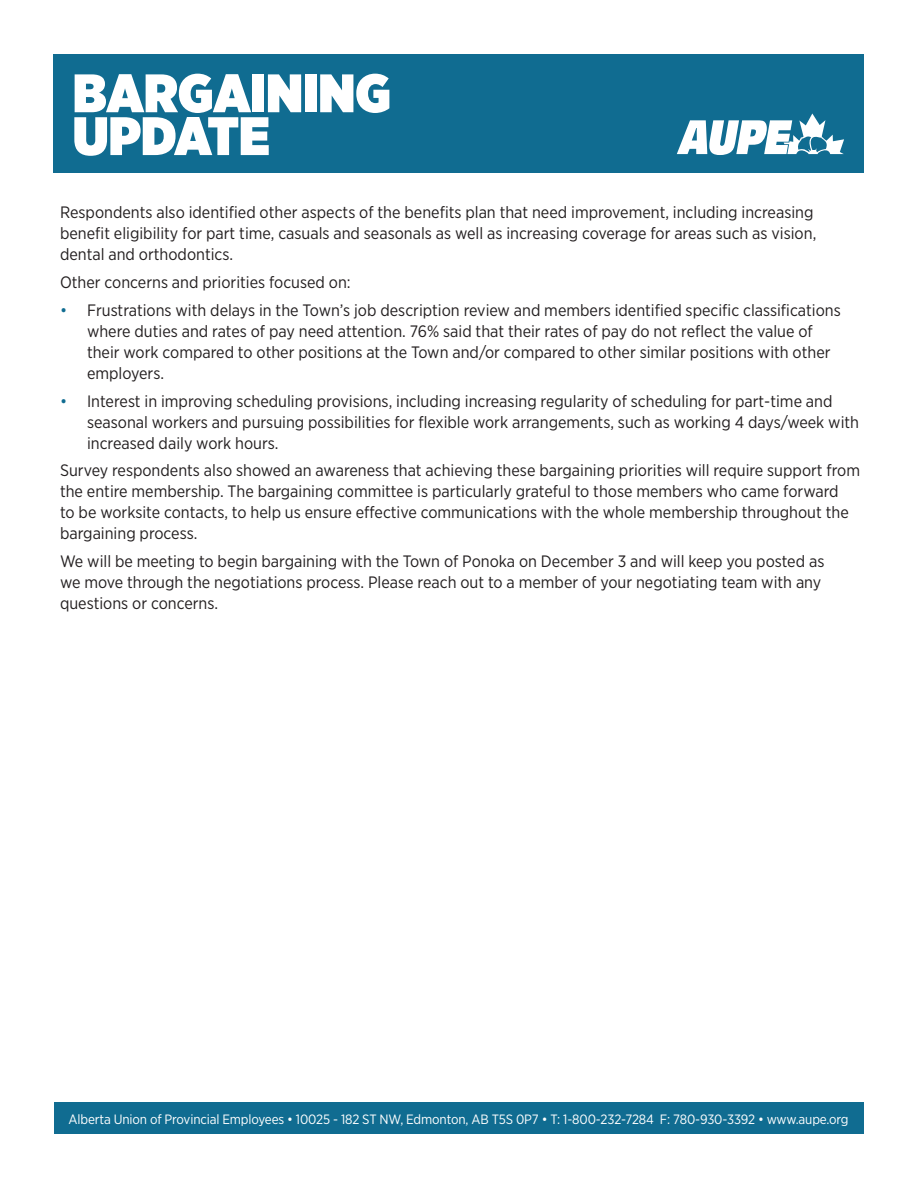
<style>
.page{position:relative;width:918px;height:1188px;background:#fff}
.page>*{position:absolute;margin:0;border:0;box-sizing:border-box;transform-origin:0 0}
.t1{font:900 54px/42.8px "Gotham Narrow";color:#fff}
.t2{font:16.5px/21px "Gotham Narrow";color:#231f20}
.t3{font:13.5px "Gotham Narrow";letter-spacing:-.01em;color:#fff}
.s1{color:#106c91}
</style>
<div class="page">
<div style="left:54px;top:54px;width:810px;height:118px;background:#106c91"></div>
<div style="left:54px;top:1102px;width:810px;height:32px;background:#106c91"></div>
<svg style="left:677px;top:114px;width:167px;height:41px"></svg>
<h1 class="t1" style="left:73px;top:71px;width:319px">BARGAINING<br>UPDATE</h1>
<p class="t2" style="left:60px;top:202px;width:758px">Respondents also identified other aspects of the benefits plan that need improvement, including increasing benefit eligibility for part time, casuals and seasonals as well as increasing coverage for areas such as vision, dental and orthodontics.</p>
<p class="t2" style="left:60px;top:272px;width:292px">Other concerns and priorities focused on:</p>
<p class="t2" style="left:87px;top:299px;width:755px;text-indent:-27px"><span class="s1">•</span> Frustrations with delays in the Town’s job description review and members identified specific classifications where duties and rates of pay need attention. 76% said that their rates of pay do not reflect the value of their work compared to other positions at the Town and/or compared to other similar positions with other employers.</p>
<p class="t2" style="left:87px;top:390px;width:774px;text-indent:-27px"><span class="s1">•</span> Interest in improving scheduling provisions, including increasing regularity of scheduling for part-time and seasonal workers and pursuing possibilities for flexible work arrangements, such as working 4 days/week with increased daily work hours.</p>
<p class="t2" style="left:60px;top:460px;width:802px">Survey respondents also showed an awareness that achieving these bargaining priorities will require support from the entire membership. The bargaining committee is particularly grateful to those members who came forward<br>to be worksite contacts, to help us ensure effective communications with the whole membership throughout the bargaining process.</p>
<p class="t2" style="left:60px;top:551px;width:766px">We will be meeting to begin bargaining with the Town of Ponoka on December 3 and will keep you posted as we move through the negotiations process. Please reach out to a member of your negotiating team with any questions or concerns.</p>
<p class="t3" style="left:69px;top:1110px;width:782px">Alberta Union of Provincial Employees • 10025 - 182 ST NW, Edmonton, AB T5S 0P7 • T: 1-800-232-7284 F: 780-930-3392 • www.aupe.org</p>
</div>
